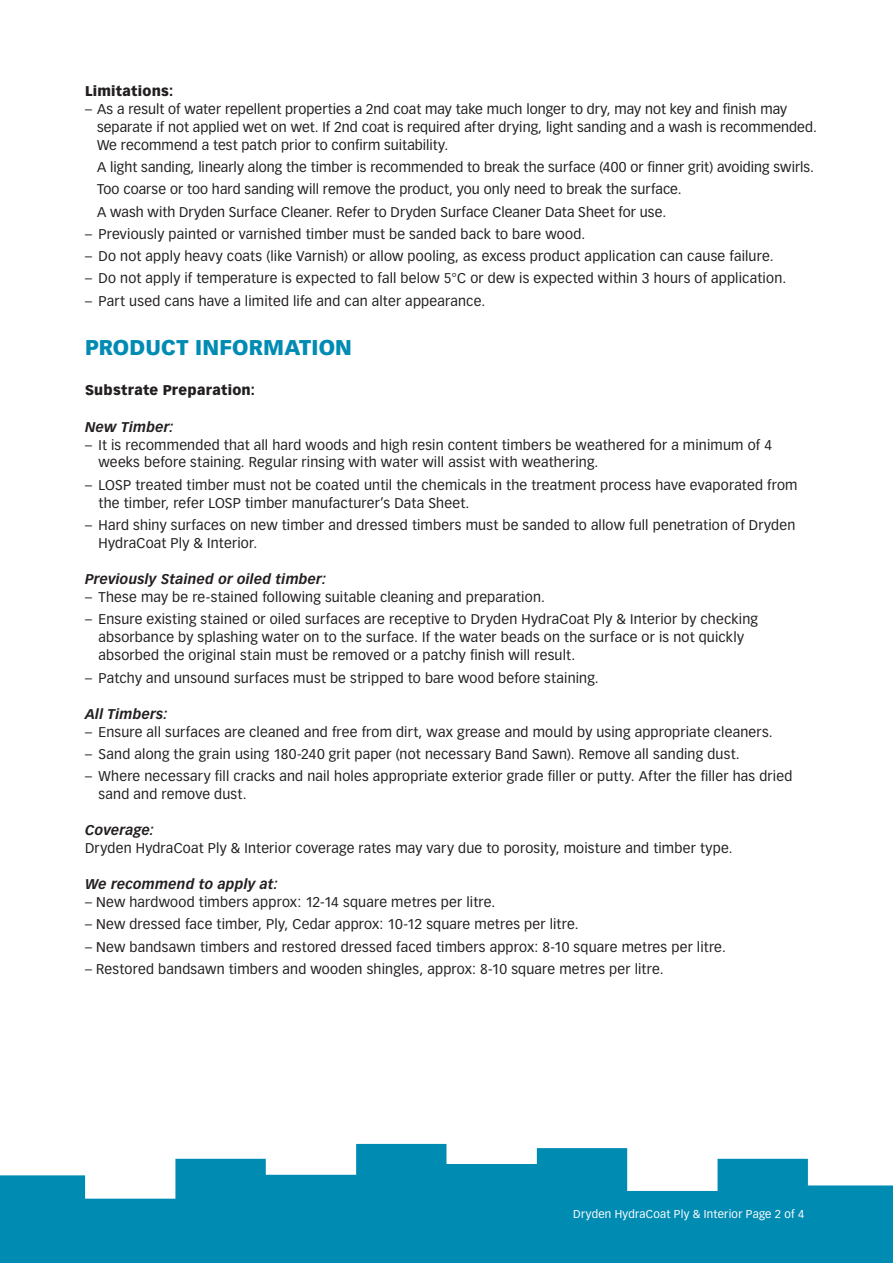
<style>
.page{position:relative;width:893px;height:1263px;background:#fff}
.page>*{position:absolute;margin:0;border:0;box-sizing:border-box;transform-origin:0 0}
.t1{font:900 21px "Vectora LT Std";letter-spacing:.01em;color:#008bb3}
.t2{font:13.8px/18px "Vectora LT Std";letter-spacing:.015em;color:#231f20}
.t3{font:italic 700 13.8px "Vectora LT Std";letter-spacing:.015em;color:#231f20}
.t4{font:900 13.8px "Vectora LT Std";letter-spacing:.02em;color:#231f20}
.t5{font:11.25px "Vectora LT Std";letter-spacing:.025em;color:#fff}
</style>
<div class="page">
<svg style="left:0;top:1144px;width:893px;height:119px;fill:#008bb3"></svg>
<p class="t4" style="left:85px;top:82px;width:90px">Limitations:</p>
<p class="t2" style="left:97px;top:100px;width:721px;text-indent:-12px">– As a result of water repellent properties a 2nd coat may take much longer to dry, may not key and finish may separate if not applied wet on wet. If 2nd coat is required after drying, light sanding and a wash is recommended.<br>We recommend a test patch prior to confirm suitability.</p>
<p class="t2" style="left:97px;top:156px;width:719px;line-height:22.2px">A light sanding, linearly along the timber is recommended to break the surface (400 or finner grit) avoiding swirls.<br>Too coarse or too hard sanding will remove the product, you only need to break the surface.<br>A wash with Dryden Surface Cleaner. Refer to Dryden Surface Cleaner Data Sheet for use.</p>
<p class="t2" style="left:85px;top:225px;width:502px">– Previously painted or varnished timber must be sanded back to bare wood.</p>
<p class="t2" style="left:85px;top:247px;width:690px">– Do not apply heavy coats (like Varnish) or allow pooling, as excess product application can cause failure.</p>
<p class="t2" style="left:85px;top:270px;width:703px">– Do not apply if temperature is expected to fall below 5°C or dew is expected within 3 hours of application.</p>
<p class="t2" style="left:85px;top:292px;width:402px">– Part used cans have a limited life and can alter appearance.</p>
<h1 class="t1" style="left:85px;top:335px;width:268px">PRODUCT INFORMATION</h1>
<p class="t4" style="left:85px;top:382px;width:172px">Substrate Preparation:</p>
<p class="t3" style="left:85px;top:418px;width:90px">New Timber:</p>
<p class="t2" style="left:99px;top:436px;width:675px;text-indent:-14px">– It is recommended that all hard woods and high resin content timbers be weathered for a minimum of 4 weeks before staining. Regular rinsing with water will assist with weathering.</p>
<p class="t2" style="left:99px;top:476px;width:700px;text-indent:-14px">– LOSP treated timber must not be coated until the chemicals in the treatment process have evaporated from the timber, refer LOSP timber manufacturer’s Data Sheet.</p>
<p class="t2" style="left:99px;top:516px;width:698px;text-indent:-14px">– Hard shiny surfaces on new timber and dressed timbers must be sanded to allow full penetration of Dryden<br>HydraCoat Ply &amp; Interior.</p>
<p class="t3" style="left:85px;top:571px;width:243px">Previously Stained or oiled timber:</p>
<p class="t2" style="left:85px;top:588px;width:461px">– These may be re-stained following suitable cleaning and preparation.</p>
<p class="t2" style="left:99px;top:610px;width:661px;text-indent:-14px">– Ensure existing stained or oiled surfaces are receptive to Dryden HydraCoat Ply &amp; Interior by checking absorbance by splashing water on to the surface. If the water beads on the surface or is not quickly absorbed the original stain must be removed or a patchy finish will result.</p>
<p class="t2" style="left:85px;top:669px;width:515px">– Patchy and unsound surfaces must be stripped to bare wood before staining.</p>
<p class="t3" style="left:85px;top:705px;width:84px">All Timbers:</p>
<p class="t2" style="left:85px;top:723px;width:689px">– Ensure all surfaces are cleaned and free from dirt, wax grease and mould by using appropriate cleaners.</p>
<p class="t2" style="left:85px;top:745px;width:656px">– Sand along the grain using 180-240 grit paper (not necessary Band Sawn). Remove all sanding dust.</p>
<p class="t2" style="left:99px;top:767px;width:695px;text-indent:-14px">– Where necessary fill cracks and nail holes appropriate exterior grade filler or putty. After the filler has dried sand and remove dust.</p>
<p class="t3" style="left:85px;top:822px;width:70px">Coverage:</p>
<p class="t2" style="left:85px;top:839px;width:649px">Dryden HydraCoat Ply &amp; Interior coverage rates may vary due to porosity, moisture and timber type.</p>
<p class="t3" style="left:85px;top:876px;width:194px">We recommend to apply at:</p>
<p class="t2" style="left:85px;top:893px;width:412px">– New hardwood timbers approx: 12-14 square metres per litre.</p>
<p class="t2" style="left:85px;top:915px;width:495px">– New dressed face timber, Ply, Cedar approx: 10-12 square metres per litre.</p>
<p class="t2" style="left:85px;top:938px;width:642px">– New bandsawn timbers and restored dressed faced timbers approx: 8-10 square metres per litre.</p>
<p class="t2" style="left:85px;top:960px;width:580px">– Restored bandsawn timbers and wooden shingles, approx: 8-10 square metres per litre.</p>
<p class="t5" style="left:573px;top:1207px;width:233px">Dryden HydraCoat Ply &amp; Interior Page 2 of 4</p>
</div>
